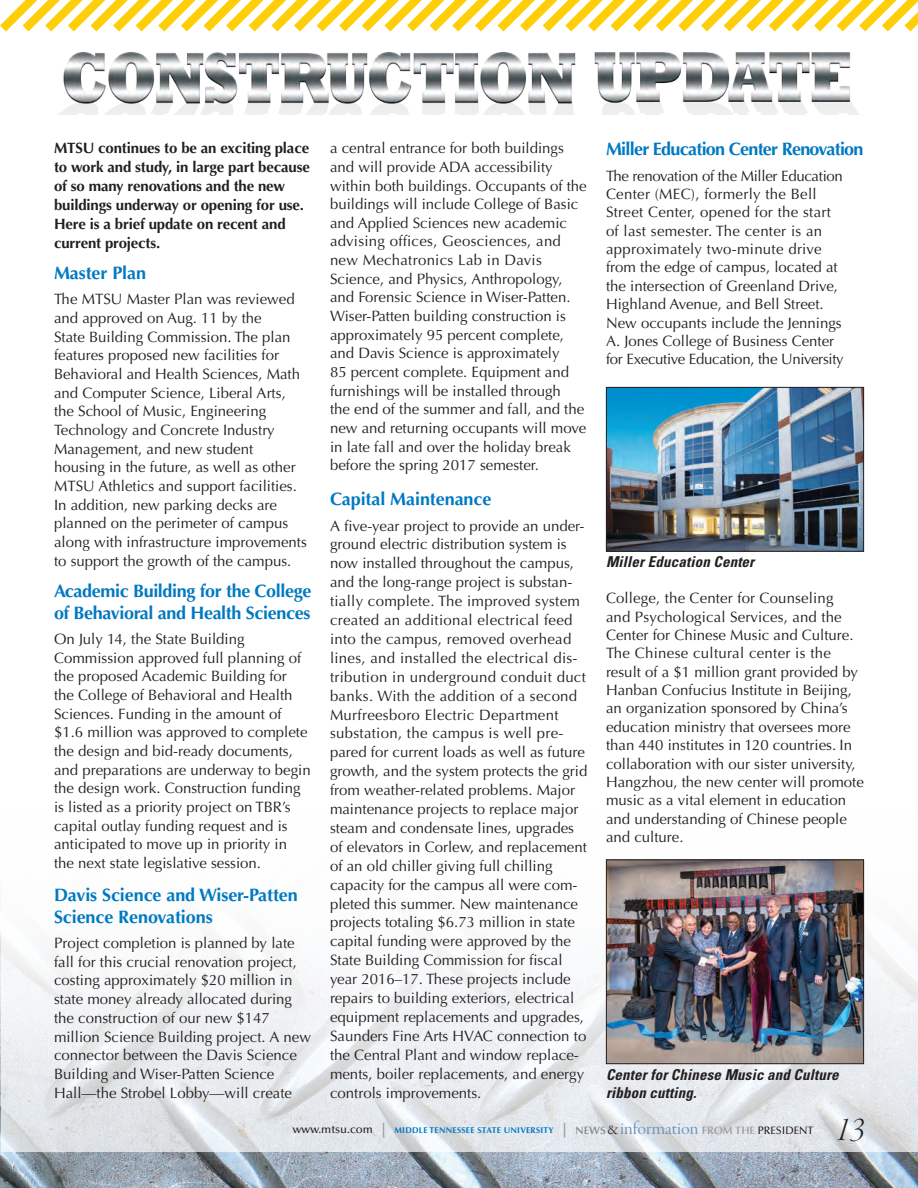
<style>
.page{position:relative;width:918px;height:1188px;background:#fff}
.page>*{position:absolute;margin:0;border:0;box-sizing:border-box;transform-origin:0 0}
.t1{font:36px "Garamond Premr Pro Lt It Disp";color:#231f20}
.t2{font:700 18px/21.6px "Optima LT Std";letter-spacing:-.02em;color:#0079c2}
.t3{font:700 18px "Optima LT Std";letter-spacing:-.04em;color:#0079c2}
.t4{font:15px/18.6px "Optima LT Std";color:#231f20}
.t5{font:700 15px/18.9px "Optima LT Std";letter-spacing:-.01em;color:#231f20}
.t6{font:italic 700 condensed 15px/18px "Univers";letter-spacing:.01em;color:#231f20}
.t7{font:700 8.4px "Optima LT Std";letter-spacing:.03em;color:#0079c2}
.s1{font-weight:500;font-size:11.4px;color:#231f20}
.s2{font-size:15px;color:#97999c}
.s3{font-weight:600;font-size:10.8px;color:#848689}
.s4{font-family:"Garamond Premr Pro Lt Disp";font-weight:400;font-size:15px;color:#231f20}
.s5{font-family:"Garamond Premr Pro Disp";font-weight:400;font-size:19.5px;color:#6e94b9}
.s6{font-weight:600;font-size:10.8px;color:#9b9da0}
.s7{font-weight:500;font-size:10.8px;color:#231f20}
</style>
<div class="page">
<img style="left:0;top:933px;width:918px;height:255px">
<svg style="left:0;top:0;width:918px;height:32px"></svg>
<svg style="left:1px;top:859px;width:917px;height:293px;fill:#f2f4f6"></svg>
<img style="left:58px;top:52px;width:801px;height:63px">
<img style="left:608px;top:862px;width:254px;height:200px">
<div style="left:606px;top:860px;width:258px;height:204px;border:1px solid #231f20"></div>
<img style="left:608px;top:389px;width:254px;height:161px">
<div style="left:606px;top:387px;width:258px;height:165px;border:1px solid #231f20"></div>
<p class="t5" style="left:54px;top:139px;width:257px">MTSU continues to be an exciting place to work and study, in large part because of so many renovations and the new buildings underway or opening for use.<br>Here is a brief update on recent and current projects.</p>
<p class="t2" style="left:54px;top:262px;width:94px">Master Plan</p>
<p class="t4" style="left:54px;top:290px;width:254px">The MTSU Master Plan was reviewed and approved on Aug. 11 by the<br>State Building Commission. The plan features proposed new facilities for Behavioral and Health Sciences, Math and Computer Science, Liberal Arts, the School of Music, Engineering Technology and Concrete Industry Management, and new student housing in the future, as well as other MTSU Athletics and support facilities.<br>In addition, new parking decks are planned on the perimeter of campus along with infrastructure improvements to support the growth of the campus.</p>
<p class="t2" style="left:54px;top:580px;width:259px">Academic Building for the College of Behavioral and Health Sciences</p>
<p class="t4" style="left:54px;top:630px;width:258px">On July 14, the State Building Commission approved full planning of the proposed Academic Building for<br>the College of Behavioral and Health Sciences. Funding in the amount of $1.6 million was approved to complete the design and bid-ready documents, and preparations are underway to begin the design work. Construction funding is listed as a priority project on TBR’s capital outlay funding request and is anticipated to move up in priority in the next state legislative session.</p>
<p class="t2" style="left:54px;top:884px;width:245px">Davis Science and Wiser-Patten<br>Science Renovations</p>
<p class="t4" style="left:54px;top:934px;width:259px">Project completion is planned by late fall for this crucial renovation project, costing approximately $20 million in state money already allocated during the construction of our new $147 million Science Building project. A new connector between the Davis Science Building and Wiser-Patten Science Hall—the Strobel Lobby—will create</p>
<p class="t4" style="left:330px;top:139px;width:258px">a central entrance for both buildings and will provide ADA accessibility within both buildings. Occupants of the buildings will include College of Basic and Applied Sciences new academic advising offices, Geosciences, and new Mechatronics Lab in Davis Science, and Physics, Anthropology, and Forensic Science in Wiser-Patten.<br>Wiser-Patten building construction is approximately 95 percent complete, and Davis Science is approximately<br>85 percent complete. Equipment and furnishings will be installed through<br>the end of the summer and fall, and the new and returning occupants will move in late fall and over the holiday break before the spring 2017 semester.</p>
<p class="t2" style="left:330px;top:488px;width:163px">Capital Maintenance</p>
<p class="t4" style="left:330px;top:516px;width:259px">A five-year project to provide an under&shy;ground electric distribution system is now installed throughout the campus, and the long-range project is substan&shy;tially complete. The improved system created an additional electrical feed into the campus, removed overhead lines, and installed the electrical dis&shy;tribution in underground conduit duct banks. With the addition of a second Murfreesboro Electric Department substation, the campus is well pre&shy;pared for current loads as well as future growth, and the system protects the grid from weather-related problems. Major maintenance projects to replace major steam and condensate lines, upgrades of elevators in Corlew, and replacement of an old chiller giving full chilling capacity for the campus all were com&shy;pleted this summer. New maintenance projects totaling $6.73 million in state capital funding were approved by the State Building Commission for fiscal year 2016–17. These projects include repairs to building exteriors, electrical equipment replacements and upgrades, Saunders Fine Arts HVAC connection to the Central Plant and window replace&shy;ments, boiler replacements, and energy controls improvements.</p>
<p class="t3" style="left:606px;top:139px;width:259px">Miller Education Center Renovation</p>
<p class="t4" style="left:606px;top:167px;width:239px">The renovation of the Miller Education Center (MEC), formerly the Bell Street Center, opened for the start of last semester. The center is an approximately two-minute drive from the edge of campus, located at the intersection of Greenland Drive, Highland Avenue, and Bell Street.<br>New occupants include the Jennings A. Jones College of Business Center for Executive Education, the University</p>
<p class="t6" style="left:606px;top:552px;width:150px">Miller Education Center</p>
<p class="t4" style="left:606px;top:589px;width:259px">College, the Center for Counseling<br>and Psychological Services, and the Center for Chinese Music and Culture.<br>The Chinese cultural center is the result of a $1 million grant provided by Hanban Confucius Institute in Beijing, an organization sponsored by China’s education ministry that oversees more than 440 institutes in 120 countries. In collaboration with our sister university, Hangzhou, the new center will promote music as a vital element in education and understanding of Chinese people and culture.</p>
<p class="t6" style="left:606px;top:1066px;width:234px">Center for Chinese Music and Culture ribbon cutting.</p>
<p class="t7" style="left:293px;top:1125px;width:522px"><span class="s1">www.mtsu.com</span> <span class="s2">|</span> MIDDLE TENNESSEE STATE UNIVERSITY <span class="s2">|</span> <span class="s3">NEWS</span> <span class="s4">&amp;</span><span class="s5">information</span> <span class="s6">FROM THE</span> <span class="s7">PRESIDENT</span></p>
<h1 class="t1" style="left:836px;top:1110px;width:31px">13</h1>
</div>
